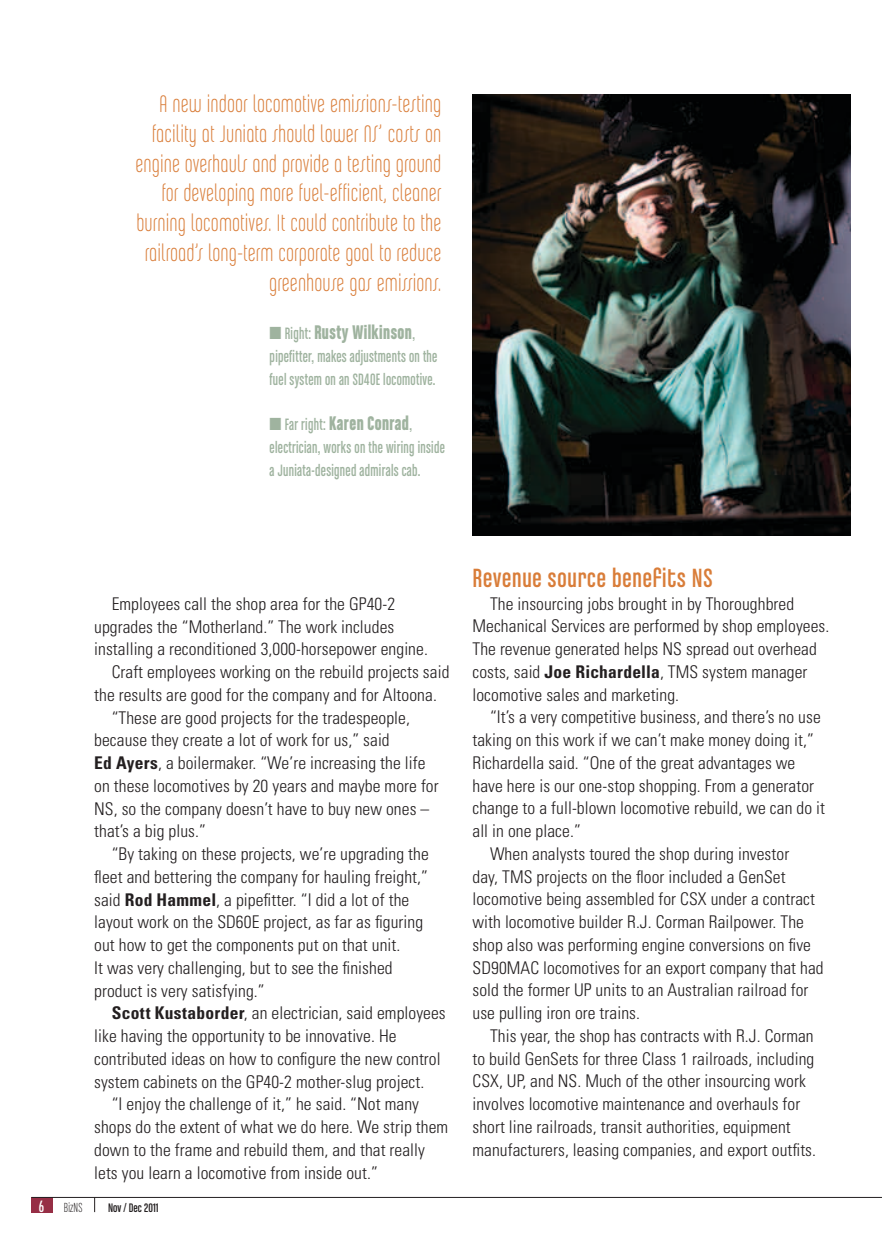
<style>
.page{position:relative;width:882px;height:1260px;background:#fff}
.page>*{position:absolute;margin:0;border:0;box-sizing:border-box;transform-origin:0 0}
.t1{font:28px "Chalet Comprime Cologne Eighty";letter-spacing:.03em;color:#d97d39}
.t2{font:25.38px/29.8px "Chalet Comprime Milan Seventy";letter-spacing:.03em;color:#d97d39;text-align:right}
.t3{font:21px "Chalet Comprime Hong Kong Sixty";letter-spacing:.02em;color:#9fb39f;scale:.9 1}
.t4{font:300 condensed 17.5px/22.8px "Univers LT Std";letter-spacing:.005em;color:#231f20}
.t5{font:17.5px/22.8px "Chalet Comprime Cologne Sixty";letter-spacing:.02em;color:#9fb39f;scale:.9 1}
.t6{font:14px "Chalet Comprime Milan Eighty";letter-spacing:.015em;color:#231f20}
.t7{font:13.12px "Chalet Comprime Cologne Eighty";color:#231f20}
.s1{font-family:"Chalet Comprime Cologne Sixty";font-size:17.5px}
.s2{font-weight:700}
.s3{font-family:"Chalet Comprime Cologne Seventy";font-size:17.5px;color:#fff}
</style>
<div class="page">
<div style="left:32px;top:1197px;width:21px;height:15px;background:#962e45"></div>
<hr style="left:31px;top:1197px;width:851px;height:1px;background:#231f20">
<svg style="left:94px;top:1198px;width:1px;height:14px"></svg>
<img style="left:472px;top:94px;width:378px;height:442px">
<p class="t2" style="left:136px;top:89px;width:307px">A new indoor locomotive emissions-testing facility at Juniata should lower NS’ costs on engine overhauls and provide a testing ground for developing more fuel-efficient, cleaner burning locomotives. It could contribute to the railroad’s long-term corporate goal to reduce greenhouse gas emissions.</p>
<p class="t3" style="left:270px;top:320px;width:163px">■ <span class="s1">Right:</span> Rusty Wilkinson<span class="s1">,</span></p>
<p class="t5" style="left:270px;top:345px;width:188px">pipefitter, makes adjustments on the fuel system on an SD40E locomotive.</p>
<p class="t3" style="left:270px;top:411px;width:160px">■ <span class="s1">Far right:</span> Karen Conrad<span class="s1">,</span></p>
<p class="t5" style="left:270px;top:436px;width:196px">electrician, works on the wiring inside a Juniata-designed admirals cab.</p>
<p class="t4" style="left:112px;top:592px;width:285px">Employees call the shop area for the GP40-2</p>
<p class="t4" style="left:94px;top:615px;width:302px">upgrades the “Motherland.” The work includes</p>
<p class="t4" style="left:94px;top:638px;width:335px">installing a reconditioned 3,000-horsepower engine.</p>
<p class="t4" style="left:112px;top:661px;width:339px">Craft employees working on the rebuild projects said</p>
<p class="t4" style="left:94px;top:683px;width:344px">the results are good for the company and for Altoona.</p>
<p class="t4" style="left:112px;top:706px;width:300px">“These are good projects for the tradespeople,</p>
<p class="t4" style="left:94px;top:729px;width:297px">because they create a lot of work for us,” said</p>
<p class="t4" style="left:94px;top:752px;width:333px"><span class="s2">Ed Ayers</span>, a boilermaker. “We’re increasing the life</p>
<p class="t4" style="left:94px;top:774px;width:346px">on these locomotives by 20 years and maybe more for</p>
<p class="t4" style="left:94px;top:797px;width:337px">NS, so the company doesn’t have to buy new ones –</p>
<p class="t4" style="left:94px;top:820px;width:113px">that’s a big plus.”</p>
<p class="t4" style="left:112px;top:843px;width:319px">“By taking on these projects, we’re upgrading the</p>
<p class="t4" style="left:94px;top:865px;width:335px">fleet and bettering the company for hauling freight,”</p>
<p class="t4" style="left:94px;top:888px;width:317px">said <span class="s2">Rod Hammel</span>, a pipefitter. “I did a lot of the</p>
<p class="t4" style="left:94px;top:911px;width:330px">layout work on the SD60E project, as far as figuring</p>
<p class="t4" style="left:94px;top:934px;width:308px">out how to get the components put on that unit.</p>
<p class="t4" style="left:94px;top:956px;width:300px">It was very challenging, but to see the finished</p>
<p class="t4" style="left:94px;top:979px;width:172px">product is very satisfying.”</p>
<p class="t4" style="left:112px;top:1002px;width:336px"><span class="s2">Scott Kustaborder</span>, an electrician, said employees</p>
<p class="t4" style="left:94px;top:1025px;width:304px">like having the opportunity to be innovative. He</p>
<p class="t4" style="left:94px;top:1047px;width:348px">contributed ideas on how to configure the new control</p>
<p class="t4" style="left:94px;top:1070px;width:332px">system cabinets on the GP40-2 mother-slug project.</p>
<p class="t4" style="left:112px;top:1093px;width:309px">“I enjoy the challenge of it,” he said. “Not many</p>
<p class="t4" style="left:94px;top:1116px;width:356px">shops do the extent of what we do here. We strip them</p>
<p class="t4" style="left:94px;top:1138px;width:332px">down to the frame and rebuild them, and that really</p>
<p class="t4" style="left:94px;top:1161px;width:285px">lets you learn a locomotive from inside out.”</p>
<p class="t6" style="left:39px;top:1200px;width:45px"><span class="s3">6</span> BizNS</p>
<p class="t7" style="left:108px;top:1200px;width:52px">Nov / Dec 2011</p>
<h1 class="t1" style="left:472px;top:563px;width:242px">Revenue source benefits NS</h1>
<p class="t4" style="left:472px;top:592px;width:358px;text-indent:18px">The insourcing jobs brought in by Thoroughbred Mechanical Services are performed by shop employees.<br>The revenue generated helps NS spread out overhead costs, said <span class="s2">Joe Richardella</span>, TMS system manager locomotive sales and marketing.</p>
<p class="t4" style="left:490px;top:706px;width:332px">“It’s a very competitive business, and there’s no use</p>
<p class="t4" style="left:472px;top:729px;width:343px">taking on this work if we can’t make money doing it,”</p>
<p class="t4" style="left:472px;top:751px;width:324px">Richardella said. “One of the great advantages we</p>
<p class="t4" style="left:472px;top:774px;width:343px">have here is our one-stop shopping. From a generator</p>
<p class="t4" style="left:472px;top:797px;width:354px">change to a full-blown locomotive rebuild, we can do it</p>
<p class="t4" style="left:472px;top:820px;width:110px">all in one place.”</p>
<p class="t4" style="left:490px;top:842px;width:301px">When analysts toured the shop during investor</p>
<p class="t4" style="left:472px;top:865px;width:315px">day, TMS projects on the floor included a GenSet</p>
<p class="t4" style="left:472px;top:888px;width:344px">locomotive being assembled for CSX under a contract</p>
<p class="t4" style="left:472px;top:911px;width:333px">with locomotive builder R.J. Corman Railpower. The</p>
<p class="t4" style="left:472px;top:933px;width:340px">shop also was performing engine conversions on five</p>
<p class="t4" style="left:472px;top:956px;width:353px">SD90MAC locomotives for an export company that had</p>
<p class="t4" style="left:472px;top:979px;width:338px">sold the former UP units to an Australian railroad for</p>
<p class="t4" style="left:472px;top:1002px;width:169px">use pulling iron ore trains.</p>
<p class="t4" style="left:490px;top:1024px;width:325px">This year, the shop has contracts with R.J. Corman</p>
<p class="t4" style="left:472px;top:1047px;width:343px">to build GenSets for three Class 1 railroads, including</p>
<p class="t4" style="left:472px;top:1070px;width:335px">CSX, UP, and NS. Much of the other insourcing work</p>
<p class="t4" style="left:472px;top:1093px;width:329px">involves locomotive maintenance and overhauls for</p>
<p class="t4" style="left:472px;top:1115px;width:320px">short line railroads, transit authorities, equipment</p>
<p class="t4" style="left:472px;top:1138px;width:345px">manufacturers, leasing companies, and export outfits.</p>
</div>
